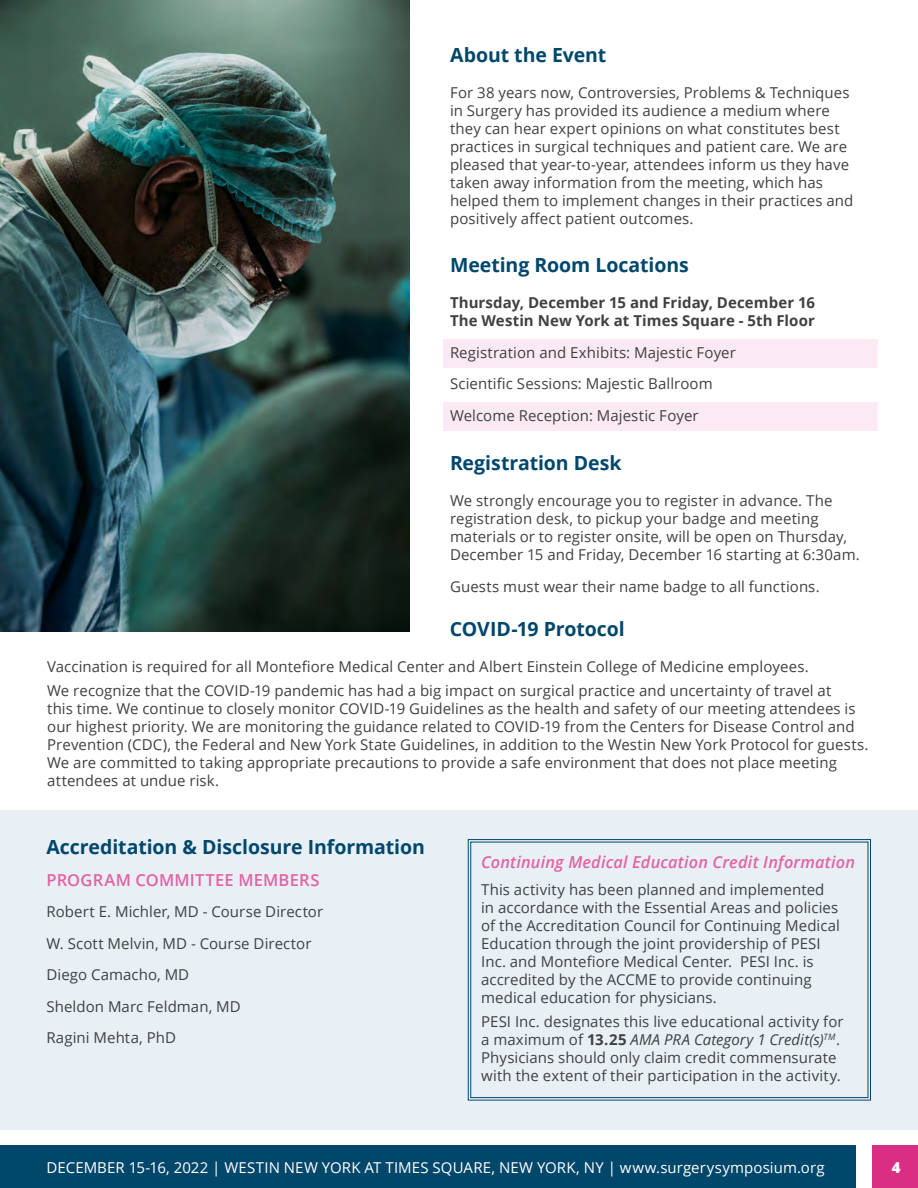
<style>
.page{position:relative;width:918px;height:1188px;background:#fff}
.page>*{position:absolute;margin:0;border:0;box-sizing:border-box;transform-origin:0 0}
.t1{font:700 19.5px "Open Sans";letter-spacing:-.005em;color:#00476c}
.t2{font:italic 600 16.5px "Open Sans";letter-spacing:.01em;color:#e362a3}
.t3{font:600 16.5px "Open Sans";letter-spacing:.01em;color:#e362a3}
.t4{font:15px/18px "Open Sans";letter-spacing:.005em;color:#404040}
.t5{font:15px "Open Sans";letter-spacing:.005em;color:#fff}
.t6{font:700 15px/18px "Open Sans";letter-spacing:.005em;color:#404040}
.t7{font:800 15px "Open Sans";color:#fff}
.s1{font-weight:700}
.s2{font-style:italic}
</style>
<div class="page">
<div style="left:0;top:1146px;width:855px;height:42px;background:#00476c"></div>
<div style="left:873px;top:1146px;width:45px;height:42px;background:#da2e84"></div>
<div style="left:0;top:810px;width:918px;height:320px;background:#e8f0f6"></div>
<div style="left:443px;top:340px;width:435px;height:28px;background:#fbeaf3"></div>
<div style="left:443px;top:403px;width:435px;height:28px;background:#fbeaf3"></div>
<img style="left:0;top:0;width:409px;height:632px">
<svg style="left:468px;top:839px;width:403px;height:262px"></svg>
<div style="left:470px;top:842px;width:398px;height:256px;border:1px solid #00476c"></div>
<h1 class="t1" style="left:450px;top:41px;width:158px">About the Event</h1>
<p class="t4" style="left:450px;top:83px;width:405px">For 38 years now, Controversies, Problems &amp; Techniques in Surgery has provided its audience a medium where they can hear expert opinions on what constitutes best practices in surgical techniques and patient care. We are pleased that year-to-year, attendees inform us they have taken away information from the meeting, which has helped them to implement changes in their practices and positively affect patient outcomes.</p>
<h1 class="t1" style="left:450px;top:251px;width:240px">Meeting Room Locations</h1>
<p class="t6" style="left:450px;top:294px;width:367px">Thursday, December 15 and Friday, December 16<br>The Westin New York at Times Square - 5th Floor</p>
<p class="t4" style="left:450px;top:336px;width:287px;line-height:31.5px">Registration and Exhibits: Majestic Foyer<br>Scientific Sessions: Majestic Ballroom<br>Welcome Reception: Majestic Foyer</p>
<h1 class="t1" style="left:450px;top:450px;width:173px">Registration Desk</h1>
<p class="t4" style="left:450px;top:492px;width:411px">We strongly encourage you to register in advance. The registration desk, to pickup your badge and meeting materials or to register onsite, will be open on Thursday, December 15 and Friday, December 16 starting at 6:30am.</p>
<p class="t4" style="left:450px;top:577px;width:371px">Guests must wear their name badge to all functions.</p>
<h1 class="t1" style="left:450px;top:615px;width:176px">COVID-19 Protocol</h1>
<p class="t4" style="left:47px;top:653px;width:786px;line-height:24.8px">Vaccination is required for all Montefiore Medical Center and Albert Einstein College of Medicine employees.<br>We recognize that the COVID-19 pandemic has had a big impact on surgical practice and uncertainty of travel at</p>
<p class="t4" style="left:47px;top:700px;width:823px">this time. We continue to closely monitor COVID-19 Guidelines as the health and safety of our meeting attendees is our highest priority. We are monitoring the guidance related to COVID-19 from the Centers for Disease Control and Prevention (CDC), the Federal and New York State Guidelines, in addition to the Westin New York Protocol for guests.<br>We are committed to taking appropriate precautions to provide a safe environment that does not place meeting attendees at undue risk.</p>
<h1 class="t1" style="left:46px;top:833px;width:380px">Accreditation &amp; Disclosure Information</h1>
<p class="t3" style="left:46px;top:868px;width:274px">PROGRAM COMMITTEE MEMBERS</p>
<p class="t4" style="left:46px;top:896px;width:278px;line-height:31.5px">Robert E. Michler, MD - Course Director<br>W. Scott Melvin, MD - Course Director<br>Diego Camacho, MD<br>Sheldon Marc Feldman, MD<br>Ragini Mehta, PhD</p>
<p class="t2" style="left:481px;top:850px;width:375px">Continuing Medical Education Credit Information</p>
<p class="t4" style="left:481px;top:880px;width:360px">This activity has been planned and implemented in accordance with the Essential Areas and policies of the Accreditation Council for Continuing Medical Education through the joint providership of PESI Inc. and Montefiore Medical Center. PESI Inc. is accredited by the ACCME to provide continuing medical education for physicians.</p>
<p class="t4" style="left:481px;top:1012px;width:364px">PESI Inc. designates this live educational activity for a maximum of <span class="s1">13.25</span> <span class="s2">AMA PRA Category 1 Credit(s)</span><sup>TM</sup>.<br>Physicians should only claim credit commensurate with the extent of their participation in the activity.</p>
<p class="t5" style="left:46px;top:1157px;width:780px">DECEMBER 15-16, 2022 | WESTIN NEW YORK AT TIMES SQUARE, NEW YORK, NY | www.surgerysymposium.org</p>
<p class="t7" style="left:892px;top:1156px;width:10px">4</p>
</div>
